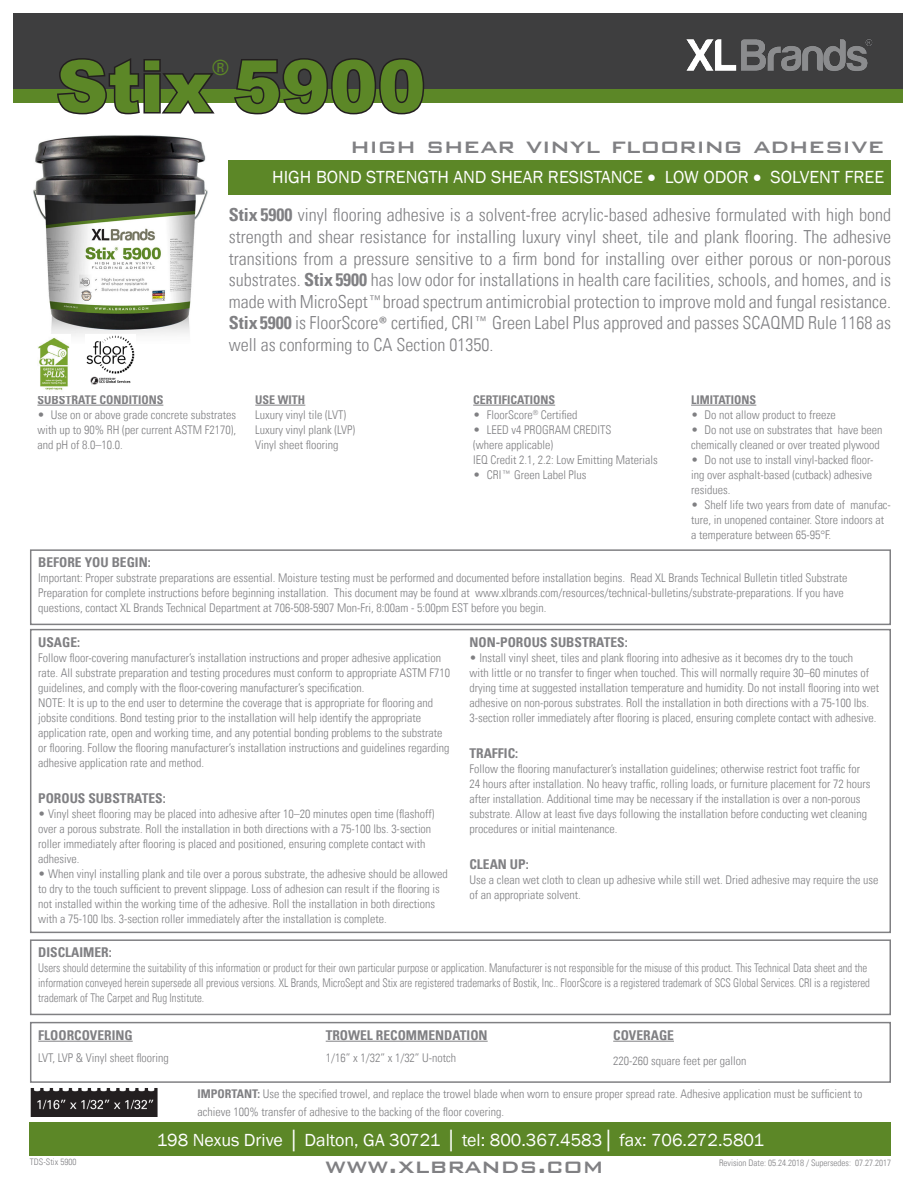
<style>
.page{position:relative;width:918px;height:1188px;background:#fff}
.page>*{position:absolute;margin:0;border:0;box-sizing:border-box;transform-origin:0 0}
.t1{font:900 72px "Arial";color:#5c8727}
.t2{font:500 27px "Bank Gothic BT";color:#808083}
.t3{font:condensed 21px "Univers LT";color:#5c8727}
.t4{font:300 condensed 18px/21.6px "Univers LT";color:#808083;text-align:justify}
.t5{font:18px "Franklin Gothic";color:#fff}
.t6{font:700 condensed 13.5px "Univers LT";color:#808083}
.t7{font:300 condensed 12px/15px "Univers LT";color:#808083}
.t8{font:300 condensed 12px/15px "Univers LT";color:#808083;scale:.9 1}
.t9{font:700 condensed 12px "Univers LT";color:#808083}
.t10{font:300 condensed 9px "Univers LT";color:#808083}
.s1{font-weight:700}
.s2{font-family:"Avant Garde IT Cby BT";font-weight:400;font-stretch:normal}
.s3{font-family:"Calibri";font-weight:400;font-stretch:normal}
</style>
<div class="page">
<img style="left:30px;top:1088px;width:128px;height:28px">
<img style="left:33px;top:135px;width:175px;height:201px">
<div style="left:14px;top:89px;width:889px;height:14px;background:#5c8727"></div>
<div style="left:14px;top:14px;width:889px;height:75px;background:#3e3e3f"></div>
<svg style="left:57px;top:58px;width:158px;height:57px"></svg>
<svg style="left:234px;top:58px;width:191px;height:57px"></svg>
<div style="left:229px;top:160px;width:662px;height:34px;background:#5c8727"></div>
<div style="left:30px;top:549px;width:861px;height:76px;border:2px solid #808083"></div>
<div style="left:30px;top:629px;width:861px;height:304px;border:2px solid #808083"></div>
<hr style="left:38px;top:1041px;width:95px;height:1px;background:#808083">
<hr style="left:326px;top:1041px;width:162px;height:1px;background:#808083">
<hr style="left:613px;top:1041px;width:61px;height:1px;background:#808083">
<div style="left:30px;top:1022px;width:861px;height:61px;border:2px solid #808083"></div>
<div style="left:30px;top:1123px;width:861px;height:33px;background:#5c8727"></div>
<div style="left:30px;top:939px;width:861px;height:76px;border:2px solid #808083"></div>
<img style="left:686px;top:39px;width:187px;height:32px">
<hr style="left:37px;top:405px;width:126px;height:1px;background:#808083">
<hr style="left:255px;top:405px;width:50px;height:1px;background:#808083">
<hr style="left:473px;top:405px;width:82px;height:1px;background:#808083">
<hr style="left:691px;top:405px;width:65px;height:1px;background:#808083">
<img style="left:86px;top:335px;width:50px;height:50px">
<img style="left:37px;top:335px;width:34px;height:55px">
<p class="t3" style="left:212px;top:54px;width:18px">®</p>
<p class="t1" style="left:56px;top:34px;width:371px">Stix 5900</p>
<p class="t2" style="left:351px;top:131px;width:535px">high shear vinyl flooring adhesive</p>
<p class="t5" style="left:272px;top:166px;width:614px">HIGH BOND STRENGTH AND SHEAR RESISTANCE • LOW ODOR • SOLVENT FREE</p>
<p class="t4" style="left:229px;top:204px;width:664px"><span class="s1">Stix 5900</span> vinyl flooring adhesive is a solvent-free acrylic-based adhesive formulated with high bond strength and shear resistance for installing luxury vinyl sheet, tile and plank flooring. The adhesive transitions from a pressure sensitive to a firm bond for installing over either porous or non-porous substrates. <span class="s1">Stix5900</span> has low odor for installations in health care facilities, schools, and homes, and is made with MicroSept<span class="s2">™</span>broad spectrum antimicrobial protection to improve mold and fungal resistance.<br><span class="s1">Stix5900</span> is FloorScore<span class="s3">®</span> certified, CRI<span class="s2">™</span> Green Label Plus approved and passes SCAQMD Rule 1168 as well as conforming to CA Section 01350.</p>
<p class="t9" style="left:37px;top:392px;width:127px">SUBSTRATE CONDITIONS</p>
<p class="t7" style="left:37px;top:407px;width:200px;text-align:justify">• Use on or above grade concrete substrates with up to 90% RH (per current ASTM F2170), and pH of 8.0–10.0.</p>
<p class="t9" style="left:255px;top:392px;width:52px">USE WITH</p>
<p class="t7" style="left:255px;top:407px;width:92px">Luxury vinyl tile (LVT)</p>
<p class="t7" style="left:255px;top:422px;width:102px">Luxury vinyl plank (LVP)</p>
<p class="t7" style="left:255px;top:437px;width:85px">Vinyl sheet flooring</p>
<p class="t9" style="left:473px;top:392px;width:83px">CERTIFICATIONS</p>
<p class="t7" style="left:473px;top:407px;width:106px">• FloorScore<sup>®</sup> Certified</p>
<p class="t7" style="left:473px;top:422px;width:140px">• LEED v4 PROGRAM CREDITS</p>
<p class="t7" style="left:473px;top:437px;width:81px">(where applicable)</p>
<p class="t7" style="left:473px;top:452px;width:186px">IEQ Credit 2.1, 2.2: Low Emitting Materials</p>
<p class="t7" style="left:473px;top:467px;width:115px">• CRI<span class="s2">™</span> Green Label Plus</p>
<p class="t9" style="left:691px;top:392px;width:67px">LIMITATIONS</p>
<p class="t7" style="left:691px;top:407px;width:146px">• Do not allow product to freeze</p>
<p class="t7" style="left:691px;top:422px;width:193px">• Do not use on substrates that have been chemically cleaned or over treated plywood</p>
<p class="t7" style="left:691px;top:452px;width:184px;text-align:justify">• Do not use to install vinyl-backed floor&shy;ing over asphalt-based (cutback) adhesive residues.</p>
<p class="t7" style="left:691px;top:497px;width:201px">• Shelf life two years from date of manufac&shy;ture, in unopened container. Store indoors at a temperature between 65-95°F.</p>
<p class="t6" style="left:38px;top:554px;width:114px">BEFORE YOU BEGIN:</p>
<p class="t7" style="left:38px;top:571px;width:811px">Important: Proper substrate preparations are essential. Moisture testing must be performed and documented before installation begins. Read XL Brands Technical Bulletin titled Substrate<br>Preparation for complete instructions before beginning installation. This document may be found at www.xlbrands.com/resources/technical-bulletins/substrate-preparations. If you have questions, contact XL Brands Technical Department at 706-508-5907 Mon-Fri, 8:00am - 5:00pm EST before you begin.</p>
<p class="t6" style="left:38px;top:634px;width:43px">USAGE:</p>
<p class="t7" style="left:38px;top:650px;width:413px">Follow floor-covering manufacturer’s installation instructions and proper adhesive application rate. All substrate preparation and testing procedures must conform to appropriate ASTM F710 guidelines, and comply with the floor-covering manufacturer’s specification.</p>
<p class="t7" style="left:38px;top:695px;width:413px">NOTE: It is up to the end user to determine the coverage that is appropriate for flooring and jobsite conditions. Bond testing prior to the installation will help identify the appropriate application rate, open and working time, and any potential bonding problems to the substrate or flooring. Follow the flooring manufacturer’s installation instructions and guidelines regarding adhesive application rate and method.</p>
<p class="t6" style="left:38px;top:790px;width:129px">POROUS SUBSTRATES:</p>
<p class="t7" style="left:38px;top:806px;width:398px">• Vinyl sheet flooring may be placed into adhesive after 10–20 minutes open time (flashoff) over a porous substrate. Roll the installation in both directions with a 75-100 lbs. 3-section roller immediately after flooring is placed and positioned, ensuring complete contact with adhesive.</p>
<p class="t7" style="left:38px;top:866px;width:411px">• When vinyl installing plank and tile over a porous substrate, the adhesive should be allowed to dry to the touch sufficient to prevent slippage. Loss of adhesion can result if the flooring is not installed within the working time of the adhesive. Roll the installation in both directions with a 75-100 lbs. 3-section roller immediately after the installation is complete.</p>
<p class="t6" style="left:469px;top:634px;width:160px">NON-POROUS SUBSTRATES:</p>
<p class="t7" style="left:469px;top:650px;width:411px">• Install vinyl sheet, tiles and plank flooring into adhesive as it becomes dry to the touch<br>with little or no transfer to finger when touched. This will normally require 30–60 minutes of drying time at suggested installation temperature and humidity. Do not install flooring into wet adhesive on non-porous substrates. Roll the installation in both directions with a 75-100 lbs.<br>3-section roller immediately after flooring is placed, ensuring complete contact with adhesive.</p>
<p class="t6" style="left:469px;top:745px;width:50px">TRAFFIC:</p>
<p class="t7" style="left:469px;top:761px;width:403px">Follow the flooring manufacturer’s installation guidelines; otherwise restrict foot traffic for 24 hours after installation. No heavy traffic, rolling loads, or furniture placement for 72 hours after installation. Additional time may be necessary if the installation is over a non-porous substrate. Allow at least five days following the installation before conducting wet cleaning procedures or initial maintenance.</p>
<p class="t6" style="left:469px;top:856px;width:61px">CLEAN UP:</p>
<p class="t7" style="left:469px;top:872px;width:411px">Use a clean wet cloth to clean up adhesive while still wet. Dried adhesive may require the use of an appropriate solvent.</p>
<p class="t6" style="left:38px;top:944px;width:75px">DISCLAIMER:</p>
<p class="t8" style="left:38px;top:961px;width:926px">Users should determine the suitability of this information or product for their own particular purpose or application. Manufacturer is not responsible for the misuse of this product. This Technical Data sheet and the information conveyed herein supersede all previous versions. XL Brands, MicroSept and Stix are registered trademarks of Bostik, Inc.. FloorScore is a registered trademark of SCS Global Services. CRI is a registered trademark of The Carpet and Rug Institute.</p>
<p class="t6" style="left:38px;top:1027px;width:96px">FLOORCOVERING</p>
<p class="t7" style="left:38px;top:1050px;width:132px">LVT, LVP &amp; Vinyl sheet flooring</p>
<p class="t6" style="left:326px;top:1027px;width:163px">TROWEL RECOMMENDATION</p>
<p class="t7" style="left:326px;top:1050px;width:132px">1/16” x 1/32” x 1/32” U-notch</p>
<p class="t6" style="left:613px;top:1027px;width:62px">COVERAGE</p>
<p class="t7" style="left:613px;top:1053px;width:135px">220-260 square feet per gallon</p>
<p class="t7" style="left:198px;top:1084px;width:666px;line-height:18px"><span class="s1">IMPORTANT:</span> Use the specified trowel, and replace the trowel blade when worn to ensure proper spread rate. Adhesive application must be sufficient to achieve 100% transfer of adhesive to the backing of the floor covering.</p>
<p class="t10" style="left:30px;top:1156px;width:48px">TDS-Stix 5900</p>
<p class="t5" style="left:157px;top:1129px;width:609px">198 Nexus Drive │ Dalton, GA 30721 │ tel: 800.367.4583│ fax: 706.272.5801</p>
<p class="t2" style="left:325px;top:1151px;width:280px">www.xlbrands.com</p>
<p class="t10" style="left:719px;top:1157px;width:173px">Revision Date: 05.24.2018 / Supersedes: 07.27.2017</p>
</div>
